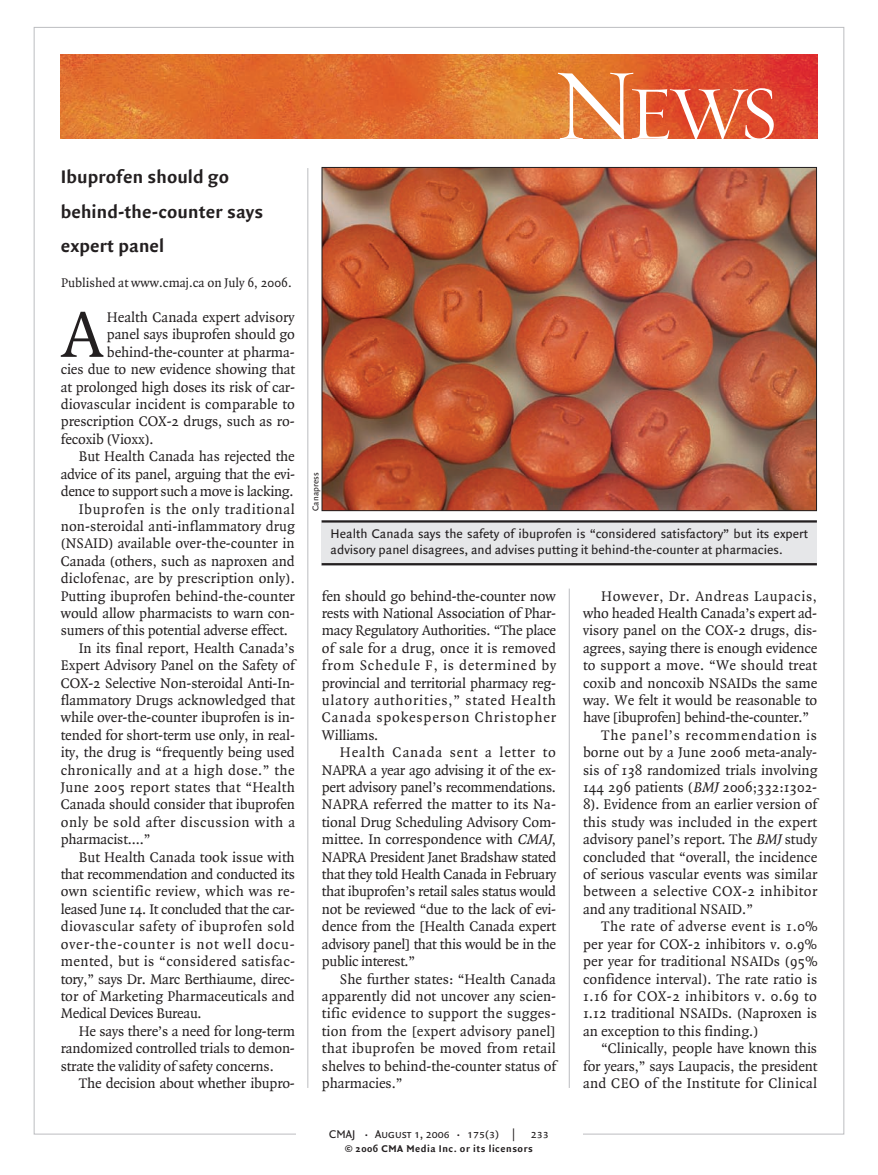
<style>
.page{position:relative;width:878px;height:1175px;background:#fff}
.page>*{position:absolute;margin:0;border:0;box-sizing:border-box;transform-origin:0 0}
.t1{font:77.1px "Requiem Display HTF Roman";color:#fff}
.t2{font:70.35px "Quadraat";color:#231f20}
.t3{font:700 19.5px/34.8px "Quadraat Sans";letter-spacing:.005em;color:#231f20}
.t4{font:15px/17.4px "Quadraat";color:#231f20;text-align:justify}
.t5{font:15px "Quadraat";letter-spacing:-.02em;color:#231f20}
.t6{font:15px "Quadraat";letter-spacing:.025em;color:#231f20}
.t7{font:15px "Quadraat";letter-spacing:.02em;color:#231f20}
.t8{font:15px "Quadraat";letter-spacing:.03em;color:#231f20}
.t9{font:15px "Quadraat";letter-spacing:.035em;color:#231f20}
.t10{font:15px "Quadraat";letter-spacing:.055em;color:#231f20}
.t11{font:15px "Quadraat";letter-spacing:.04em;color:#231f20}
.t12{font:15px "Quadraat";letter-spacing:.045em;color:#231f20}
.t13{font:13.5px/16.5px "Quadraat Sans";color:#231f20}
.t14{font:13.5px "Quadraat";color:#231f20}
.t15{font:12px "Quadraat Sans Caps";color:#231f20}
.t16{font:700 10.5px "Quadraat Sans";letter-spacing:.05em;color:#231f20}
.t17{font:9px "Quadraat Sans";color:#231f20}
.s1{font-size:102.75px}
.s2{font-style:italic}
.s3{font-size:9px}
</style>
<div class="page">
<img style="left:61px;top:54px;width:756px;height:84px">
<hr style="left:569px;top:588px;width:1px;height:500px;background:#bcbdc0">
<hr style="left:307px;top:168px;width:1px;height:920px;background:#bcbdc0">
<img style="left:323px;top:169px;width:491px;height:340px">
<div style="left:321px;top:520px;width:495px;height:45px;background:#e6e7e9"></div>
<hr style="left:321px;top:520px;width:495px;height:2px;background:#231f20">
<hr style="left:321px;top:563px;width:495px;height:2px;background:#231f20">
<h3 class="t3" style="left:61px;top:159px;width:204px">Ibuprofen should go behind-the-counter says expert panel</h3>
<p class="t14" style="left:61px;top:276px;width:232px">Published at www.cmaj.ca on July 6, 2006.</p>
<h2 class="t2" style="left:61px;top:302px;width:44px">A</h2>
<p class="t4" style="left:107px;top:309px;width:189px">Health Canada expert advisory</p>
<p class="t4" style="left:107px;top:326px;width:189px">panel says ibuprofen should go</p>
<p class="t4" style="left:107px;top:344px;width:189px">behind-the-counter at pharma-</p>
<p class="t4" style="left:61px;top:361px;width:235px">cies due to new evidence showing that</p>
<p class="t4" style="left:61px;top:378px;width:236px">at prolonged high doses its risk of car-</p>
<p class="t4" style="left:61px;top:396px;width:235px">diovascular incident is comparable to</p>
<p class="t4" style="left:61px;top:413px;width:235px">prescription COX-2 drugs, such as ro-</p>
<p class="t4" style="left:61px;top:431px;width:94px">fecoxib (Vioxx).</p>
<p class="t4" style="left:79px;top:448px;width:217px">But Health Canada has rejected the</p>
<p class="t5" style="left:61px;top:467px;width:236px">advice of its panel, arguing that the evi-</p>
<p class="t5" style="left:61px;top:484px;width:234px">dence to support such a move is lacking.</p>
<p class="t11" style="left:79px;top:502px;width:217px">Ibuprofen is the only traditional</p>
<p class="t4" style="left:61px;top:518px;width:235px">non-steroidal anti-inflammatory drug</p>
<p class="t4" style="left:61px;top:535px;width:235px">(NSAID) available over-the-counter in</p>
<p class="t4" style="left:61px;top:552px;width:235px">Canada (others, such as naproxen and</p>
<p class="t4" style="left:61px;top:570px;width:236px">diclofenac, are by prescription only).</p>
<p class="t4" style="left:61px;top:587px;width:236px">Putting ibuprofen behind-the-counter</p>
<p class="t4" style="left:61px;top:605px;width:235px">would allow pharmacists to warn con-</p>
<p class="t4" style="left:61px;top:622px;width:229px">sumers of this potential adverse effect.</p>
<p class="t4" style="left:79px;top:639px;width:217px">In its final report, Health Canada’s</p>
<p class="t4" style="left:61px;top:657px;width:235px">Expert Advisory Panel on the Safety of</p>
<p class="t4" style="left:61px;top:674px;width:236px">COX-2 Selective Non-steroidal Anti-In-</p>
<p class="t4" style="left:61px;top:692px;width:236px">flammatory Drugs acknowledged that</p>
<p class="t4" style="left:61px;top:709px;width:236px">while over-the-counter ibuprofen is in-</p>
<p class="t4" style="left:61px;top:726px;width:236px">tended for short-term use only, in real-</p>
<p class="t4" style="left:61px;top:744px;width:235px">ity, the drug is “frequently being used</p>
<p class="t6" style="left:61px;top:763px;width:235px">chronically and at a high dose.” the</p>
<p class="t7" style="left:61px;top:780px;width:236px">June 2005 report states that “Health</p>
<p class="t4" style="left:61px;top:796px;width:236px">Canada should consider that ibuprofen</p>
<p class="t9" style="left:61px;top:815px;width:236px">only be sold after discussion with a</p>
<p class="t4" style="left:61px;top:831px;width:91px">pharmacist....”</p>
<p class="t4" style="left:79px;top:848px;width:217px">But Health Canada took issue with</p>
<p class="t5" style="left:61px;top:867px;width:236px">that recommendation and conducted its</p>
<p class="t6" style="left:61px;top:884px;width:236px">own scientific review, which was re-</p>
<p class="t5" style="left:61px;top:902px;width:236px">leased June 14. It concluded that the car-</p>
<p class="t8" style="left:61px;top:919px;width:235px">diovascular safety of ibuprofen sold</p>
<p class="t10" style="left:61px;top:937px;width:235px">over-the-counter is not well docu-</p>
<p class="t6" style="left:61px;top:954px;width:236px">mented, but is “considered satisfac-</p>
<p class="t4" style="left:61px;top:970px;width:235px">tory,” says Dr. Marc Berthiaume, direc-</p>
<p class="t4" style="left:61px;top:987px;width:235px">tor of Marketing Pharmaceuticals and</p>
<p class="t5" style="left:61px;top:1006px;width:142px">Medical Devices Bureau.</p>
<p class="t4" style="left:79px;top:1022px;width:218px">He says there’s a need for long-term</p>
<p class="t4" style="left:61px;top:1040px;width:236px">randomized controlled trials to demon-</p>
<p class="t4" style="left:61px;top:1057px;width:214px">strate the validity of safety concerns.</p>
<p class="t4" style="left:79px;top:1074px;width:218px">The decision about whether ibupro-</p>
<h1 class="t1" style="left:552px;top:67px;width:227px"><span class="s1">N</span>EWS</h1>
<p class="t17" style="left:311px;top:511px;width:40px;rotate:-90deg">Canapress</p>
<p class="t13" style="left:330px;top:525px;width:479px">Health Canada says the safety of ibuprofen is “considered satisfactory” but its expert advisory panel disagrees, and advises putting it behind-the-counter at pharmacies.</p>
<p class="t4" style="left:322px;top:587px;width:236px">fen should go behind-the-counter now rests with National Association of Phar&shy;macy Regulatory Authorities. “The place of sale for a drug, once it is removed from Schedule F, is determined by provincial and territorial pharmacy reg&shy;ulatory authorities,” stated Health Canada spokesperson Christopher Williams.</p>
<p class="t4" style="left:322px;top:744px;width:236px;text-indent:18px">Health Canada sent a letter to NAPRA a year ago advising it of the ex&shy;pert advisory panel’s recommendations.<br>NAPRA referred the matter to its Na&shy;tional Drug Scheduling Advisory Com&shy;mittee. In correspondence with <span class="s2">CMAJ</span>, NAPRA President Janet Bradshaw stated that they told Health Canada in February that ibuprofen’s retail sales status would not be reviewed “due to the lack of evi&shy;dence from the [Health Canada expert advisory panel] that this would be in the public interest.”</p>
<p class="t4" style="left:322px;top:970px;width:236px;text-indent:18px">She further states: “Health Canada apparently did not uncover any scien&shy;tific evidence to support the sugges&shy;tion from the [expert advisory panel] that ibuprofen be moved from retail shelves to behind-the-counter status of pharmacies.”</p>
<p class="t15" style="left:329px;top:1127px;width:221px">CMAJ <span class="s3">•</span> August 1, 2006 <span class="s3">•</span> 175(3) | 233</p>
<p class="t16" style="left:345px;top:1142px;width:189px">© 2006 CMA Media Inc. or its licensors</p>
<p class="t12" style="left:601px;top:589px;width:217px">However, Dr. Andreas Laupacis,</p>
<p class="t4" style="left:583px;top:605px;width:236px">who headed Health Canada’s expert ad-</p>
<p class="t4" style="left:583px;top:622px;width:236px">visory panel on the COX-2 drugs, dis-</p>
<p class="t4" style="left:583px;top:639px;width:236px">agrees, saying there is enough evidence</p>
<p class="t7" style="left:583px;top:658px;width:235px">to support a move. “We should treat</p>
<p class="t4" style="left:583px;top:674px;width:236px">coxib and noncoxib NSAIDs the same</p>
<p class="t4" style="left:583px;top:692px;width:235px">way. We felt it would be reasonable to</p>
<p class="t4" style="left:583px;top:709px;width:228px">have [ibuprofen] behind-the-counter.”</p>
<p class="t10" style="left:601px;top:728px;width:217px">The panel’s recommendation is</p>
<p class="t4" style="left:583px;top:744px;width:236px">borne out by a June 2006 meta-analy-</p>
<p class="t4" style="left:583px;top:761px;width:236px">sis of 138 randomized trials involving</p>
<p class="t4" style="left:583px;top:779px;width:236px">144 296 patients (<span class="s2">BMJ</span> 2006;332:1302-</p>
<p class="t4" style="left:583px;top:796px;width:236px">8). Evidence from an earlier version of</p>
<p class="t4" style="left:583px;top:813px;width:235px">this study was included in the expert</p>
<p class="t4" style="left:583px;top:831px;width:236px">advisory panel’s report. The <span class="s2">BMJ</span> study</p>
<p class="t4" style="left:583px;top:848px;width:236px">concluded that “overall, the incidence</p>
<p class="t4" style="left:583px;top:866px;width:236px">of serious vascular events was similar</p>
<p class="t8" style="left:583px;top:884px;width:236px">between a selective COX-2 inhibitor</p>
<p class="t4" style="left:583px;top:900px;width:171px">and any traditional NSAID.”</p>
<p class="t8" style="left:601px;top:919px;width:218px">The rate of adverse event is 1.0%</p>
<p class="t4" style="left:583px;top:935px;width:235px">per year for COX-2 inhibitors v. 0.9%</p>
<p class="t4" style="left:583px;top:953px;width:236px">per year for traditional NSAIDs (95%</p>
<p class="t4" style="left:583px;top:970px;width:236px">confidence interval). The rate ratio is</p>
<p class="t9" style="left:583px;top:989px;width:235px">1.16 for COX-2 inhibitors v. 0.69 to</p>
<p class="t4" style="left:583px;top:1005px;width:235px">1.12 traditional NSAIDs. (Naproxen is</p>
<p class="t4" style="left:583px;top:1022px;width:177px">an exception to this finding.)</p>
<p class="t4" style="left:601px;top:1040px;width:217px">“Clinically, people have known this</p>
<p class="t4" style="left:583px;top:1057px;width:236px">for years,” says Laupacis, the president</p>
<p class="t7" style="left:583px;top:1076px;width:235px">and CEO of the Institute for Clinical</p>
</div>
